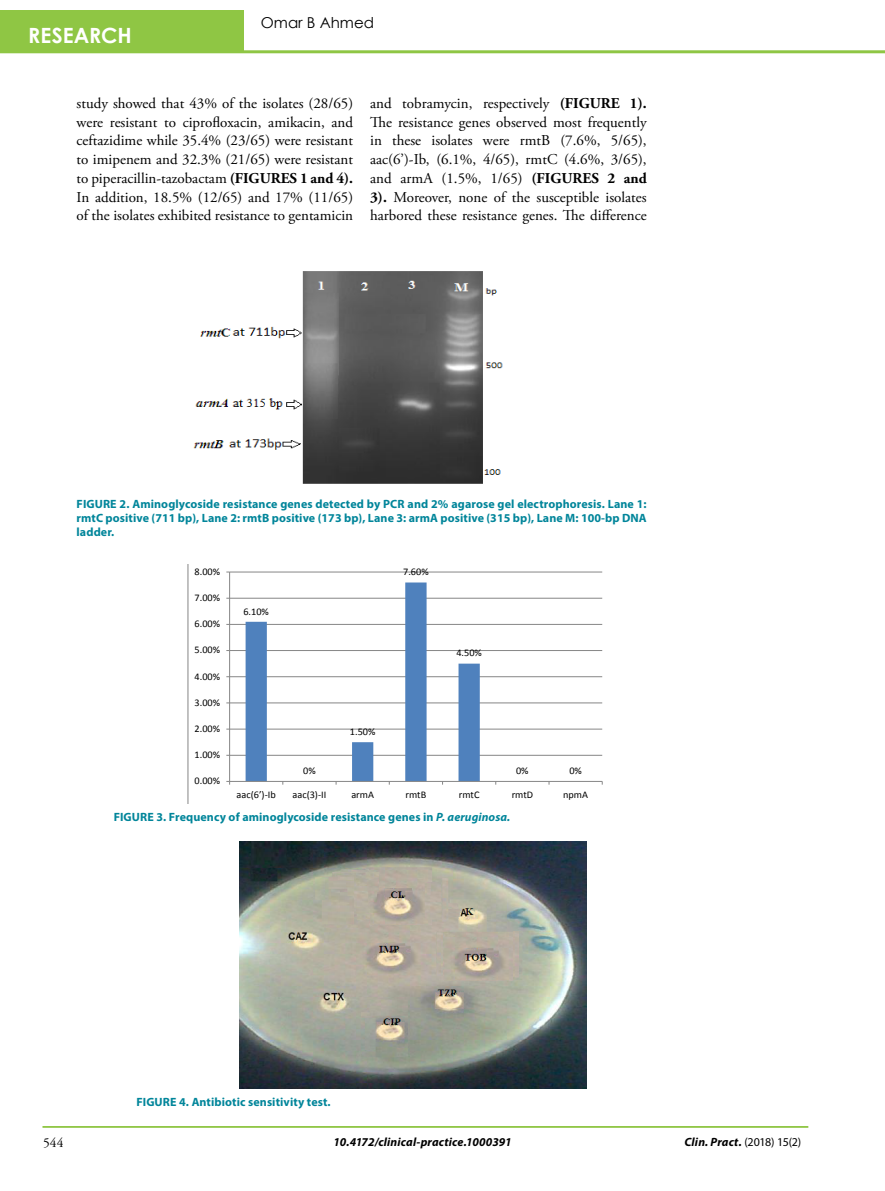
<style>
.page{position:relative;width:885px;height:1191px;background:#fff}
.page>*{position:absolute;margin:0;border:0;box-sizing:border-box;transform-origin:0 0}
.t1{font:700 21px "Century Gothic";color:#fff}
.t2{font:15px/18.8px "Adobe Garamond Pro";color:#000;text-align:justify}
.t3{font:15px "Century Gothic";color:#000}
.t4{font:13.5px "Adobe Garamond Pro";color:#000}
.t5{font:700 12px/14.4px "Myriad Pro";letter-spacing:.01em;color:#00859a;text-align:justify}
.t6{font:italic 700 12px "Myriad Pro";letter-spacing:.015em;color:#000}
.t7{font:10.2px "Calibri";color:#000}
.s1{font-weight:700}
.s2{font-style:italic}
.s3{font-weight:400;font-style:normal}
</style>
<div class="page">
<hr style="left:42px;top:1126px;width:766px;height:1px;background:#8fc644">
<hr style="left:0;top:50px;width:884px;height:3px;background:#8fc644">
<div style="left:0;top:10px;width:243px;height:42px;background:#8fc644"></div>
<img style="left:193px;top:271px;width:310px;height:213px">
<svg style="left:188px;top:564px;width:415px;height:239px"></svg>
<img style="left:239px;top:842px;width:348px;height:246px">
<h1 class="t1" style="left:28px;top:19px;width:105px">RESEARCH</h1>
<p class="t3" style="left:261px;top:12px;width:115px">Omar B Ahmed</p>
<p class="t2" style="left:77px;top:94px;width:278px">study showed that 43% of the isolates (28/65) were resistant to ciprofloxacin, amikacin, and ceftazidime while 35.4% (23/65) were resistant to imipenem and 32.3% (21/65) were resistant to piperacillin-tazobactam <span class="s1">(FIGURES 1 and 4).<br></span>In addition, 18.5% (12/65) and 17% (11/65) of the isolates exhibited resistance to gentamicin</p>
<p class="t2" style="left:370px;top:94px;width:278px">and tobramycin, respectively <span class="s1">(FIGURE 1).<br></span>The resistance genes observed most frequently in these isolates were rmtB (7.6%, 5/65), aac(6’)-Ib, (6.1%, 4/65), rmtC (4.6%, 3/65), and armA (1.5%, 1/65) <span class="s1">(FIGURES 2 and 3).</span> Moreover, none of the susceptible isolates harbored these resistance genes. The difference</p>
<p class="t5" style="left:77px;top:496px;width:571px">FIGURE 2. Aminoglycoside resistance genes detected by PCR and 2% agarose gel electrophoresis. Lane 1: rmtC positive (711 bp), Lane 2: rmtB positive (173 bp), Lane 3: armA positive (315 bp), Lane M: 100-bp DNA ladder.</p>
<p class="t7" style="left:194px;top:565px;width:27px">8.00%</p>
<p class="t7" style="left:194px;top:591px;width:27px">7.00%</p>
<p class="t7" style="left:194px;top:617px;width:27px">6.00%</p>
<p class="t7" style="left:194px;top:643px;width:27px">5.00%</p>
<p class="t7" style="left:194px;top:670px;width:27px">4.00%</p>
<p class="t7" style="left:194px;top:696px;width:27px">3.00%</p>
<p class="t7" style="left:194px;top:722px;width:27px">2.00%</p>
<p class="t7" style="left:194px;top:748px;width:27px">1.00%</p>
<p class="t7" style="left:194px;top:774px;width:27px">0.00%</p>
<p class="t7" style="left:243px;top:604px;width:27px">6.10%</p>
<p class="t7" style="left:303px;top:764px;width:14px">0%</p>
<p class="t7" style="left:403px;top:565px;width:27px">7.60%</p>
<p class="t7" style="left:350px;top:725px;width:27px">1.50%</p>
<p class="t7" style="left:456px;top:646px;width:27px">4.50%</p>
<p class="t7" style="left:516px;top:764px;width:14px">0%</p>
<p class="t7" style="left:569px;top:764px;width:14px">0%</p>
<p class="t7" style="left:236px;top:787px;width:41px">aac(6’)-Ib</p>
<p class="t7" style="left:292px;top:787px;width:35px">aac(3)-II</p>
<p class="t7" style="left:351px;top:787px;width:24px">armA</p>
<p class="t7" style="left:405px;top:787px;width:22px">rmtB</p>
<p class="t7" style="left:459px;top:787px;width:22px">rmtC</p>
<p class="t7" style="left:511px;top:787px;width:23px">rmtD</p>
<p class="t7" style="left:563px;top:787px;width:26px">npmA</p>
<p class="t5" style="left:114px;top:809px;width:398px">FIGURE 3. Frequency of aminoglycoside resistance genes in <span class="s2">P. aeruginosa.</span></p>
<p class="t5" style="left:136px;top:1094px;width:196px">FIGURE 4. Antibiotic sensitivity test.</p>
<p class="t4" style="left:43px;top:1134px;width:22px">544</p>
<p class="t6" style="left:684px;top:1133px;width:118px">Clin. Pract. <span class="s3">(2018) 15(2)</span></p>
<p class="t6" style="left:333px;top:1133px;width:179px">10.4172/clinical-practice.1000391</p>
</div>
